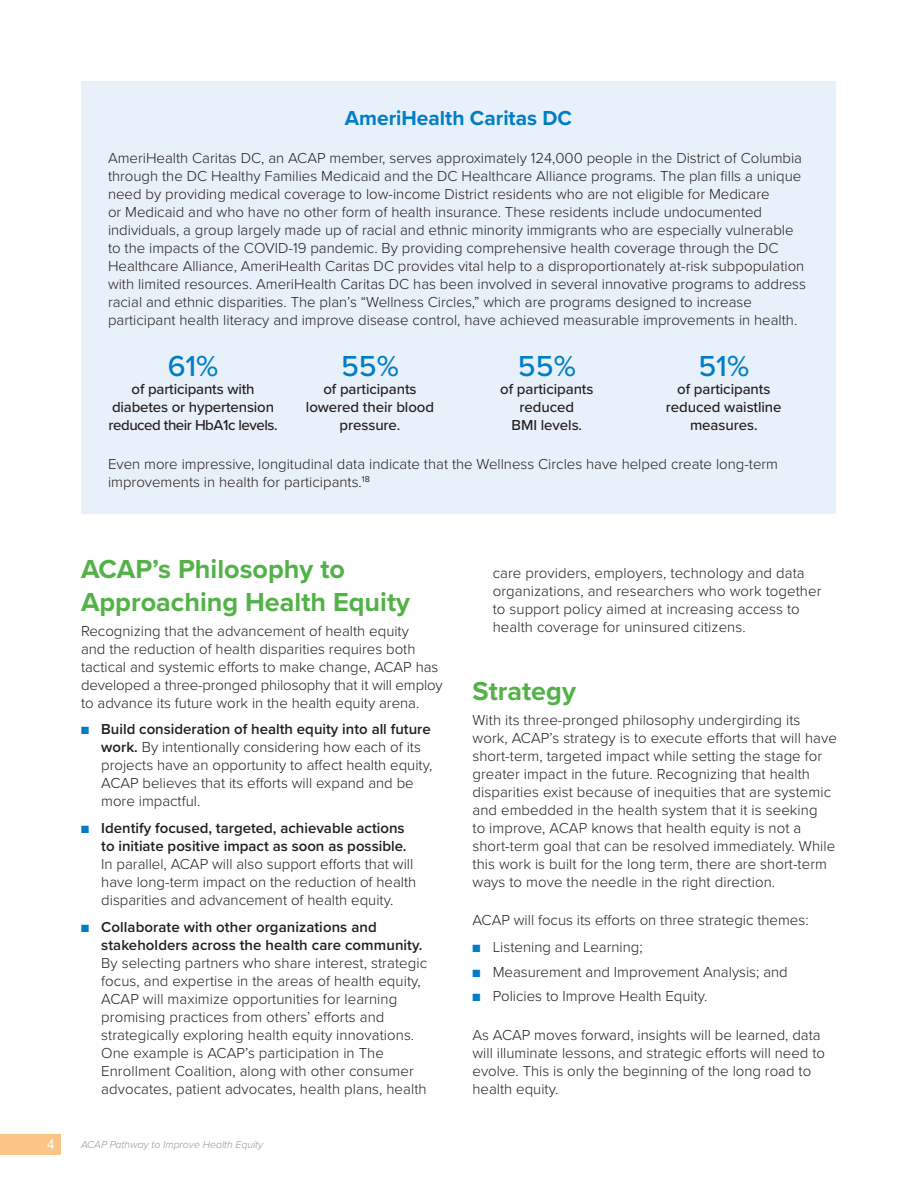
<style>
.page{position:relative;width:918px;height:1188px;background:#fff}
.page>*{position:absolute;margin:0;border:0;box-sizing:border-box;transform-origin:0 0}
.Body{font:500 30px "Proxima Nova";color:#007ec5}
.Subhead_1{font:700 27px/32.4px "Proxima Nova";color:#53b247}
.Sidebar_Title{font:700 21px "Proxima Nova";color:#007ec5}
.Body-2{font:300 15px/18px "Proxima Nova";color:#231f20}
.Body_Before_Bullets{font:300 15px/18px "Proxima Nova";color:#231f20}
.Body-3{font:500 15px/18px "Proxima Nova";letter-spacing:-.005em;color:#231f20;text-align:center}
.Body_AFTER_Bullets{font:300 15px/18px "Proxima Nova";color:#231f20}
.t1{font:13.5px "Helvetica Neue LT Std";color:#fff}
.t2{font:italic 300 10.5px "Proxima Nova";color:#939598}
.s1{color:#007ec5}
.s2{font-weight:600}
</style>
<div class="page">
<div style="left:0;top:1134px;width:61px;height:20px;background:#fcc588"></div>
<div style="left:81px;top:81px;width:755px;height:433px;background:#e8f0f9"></div>
<p class="Sidebar_Title" style="left:345px;top:102px;width:229px">AmeriHealth Caritas DC</p>
<p class="Body-2" style="left:108px;top:148px;width:700px">AmeriHealth Caritas DC, an ACAP member, serves approximately 124,000 people in the District of Columbia through the DC Healthy Families Medicaid and the DC Healthcare Alliance programs. The plan fills a unique need by providing medical coverage to low-income District residents who are not eligible for Medicare<br>or Medicaid and who have no other form of health insurance. These residents include undocumented individuals, a group largely made up of racial and ethnic minority immigrants who are especially vulnerable to the impacts of the COVID-19 pandemic. By providing comprehensive health coverage through the DC Healthcare Alliance, AmeriHealth Caritas DC provides vital help to a disproportionately at-risk subpopulation with limited resources. AmeriHealth Caritas DC has been involved in several innovative programs to address racial and ethnic disparities. The plan’s “Wellness Circles,” which are programs designed to increase participant health literacy and improve disease control, have achieved measurable improvements in health.</p>
<p class="Body" style="left:168px;top:344px;width:52px">61%</p>
<p class="Body-3" style="left:109px;top:379px;width:170px">of participants with diabetes or hypertension reduced their HbA1c levels.</p>
<p class="Body" style="left:341px;top:344px;width:59px">55%</p>
<p class="Body-3" style="left:306px;top:379px;width:130px">of participants lowered their blood pressure.</p>
<p class="Body" style="left:518px;top:344px;width:59px">55%</p>
<p class="Body-3" style="left:500px;top:379px;width:95px">of participants reduced<br>BMI levels.</p>
<p class="Body" style="left:698px;top:344px;width:52px">51%</p>
<p class="Body-3" style="left:666px;top:379px;width:117px">of participants reduced waistline measures.</p>
<p class="Body-2" style="left:108px;top:454px;width:672px">Even more impressive, longitudinal data indicate that the Wellness Circles have helped create long-term improvements in health for participants.<sup>18</sup></p>
<p class="Subhead_1" style="left:81px;top:553px;width:331px">ACAP’s Philosophy to<br>Approaching Health Equity</p>
<p class="Body_Before_Bullets" style="left:81px;top:621px;width:363px">Recognizing that the advancement of health equity<br>and the reduction of health disparities requires both tactical and systemic efforts to make change, ACAP has developed a three-pronged philosophy that it will employ to advance its future work in the health equity arena.</p>
<p class="Body-2" style="left:101px;top:719px;width:333px;text-indent:-20px"><span class="s1">■</span> <span class="s2">Build consideration of health equity into all future work.</span> By intentionally considering how each of its projects have an opportunity to affect health equity, ACAP believes that its efforts will expand and be more impactful.</p>
<p class="Body-2" style="left:101px;top:818px;width:317px;text-indent:-20px"><span class="s1">■</span> <span class="s2">Identify focused, targeted, achievable actions to initiate positive impact as soon as possible.<br></span>In parallel, ACAP will also support efforts that will have long-term impact on the reduction of health disparities and advancement of health equity.</p>
<p class="Body-2" style="left:101px;top:917px;width:327px;text-indent:-20px"><span class="s1">■</span> <span class="s2">Collaborate with other organizations and stakeholders across the health care community.<br></span>By selecting partners who share interest, strategic focus, and expertise in the areas of health equity, ACAP will maximize opportunities for learning promising practices from others’ efforts and strategically exploring health equity innovations.<br>One example is ACAP’s participation in The Enrollment Coalition, along with other consumer advocates, patient advocates, health plans, health</p>
<p class="t1" style="left:47px;top:1136px;width:9px">4</p>
<p class="t2" style="left:81px;top:1136px;width:184px">ACAP Pathway to Improve Health Equity</p>
<p class="Body-2" style="left:493px;top:563px;width:330px">care providers, employers, technology and data organizations, and researchers who work together to support policy aimed at increasing access to health coverage for uninsured citizens.</p>
<p class="Subhead_1" style="left:472px;top:674px;width:105px">Strategy</p>
<p class="Body-2" style="left:472px;top:710px;width:366px">With its three-pronged philosophy undergirding its work, ACAP’s strategy is to execute efforts that will have short-term, targeted impact while setting the stage for greater impact in the future. Recognizing that health disparities exist because of inequities that are systemic and embedded in the health system that it is seeking<br>to improve, ACAP knows that health equity is not a short-term goal that can be resolved immediately. While this work is built for the long term, there are short-term ways to move the needle in the right direction.</p>
<p class="Body_Before_Bullets" style="left:472px;top:910px;width:338px">ACAP will focus its efforts on three strategic themes:</p>
<p class="Body-2" style="left:472px;top:937px;width:172px"><span class="s1">■</span> Listening and Learning;</p>
<p class="Body-2" style="left:472px;top:962px;width:317px"><span class="s1">■</span> Measurement and Improvement Analysis; and</p>
<p class="Body-2" style="left:472px;top:986px;width:236px"><span class="s1">■</span> Policies to Improve Health Equity.</p>
<p class="Body_AFTER_Bullets" style="left:472px;top:1025px;width:354px">As ACAP moves forward, insights will be learned, data will illuminate lessons, and strategic efforts will need to evolve. This is only the beginning of the long road to health equity.</p>
</div>
